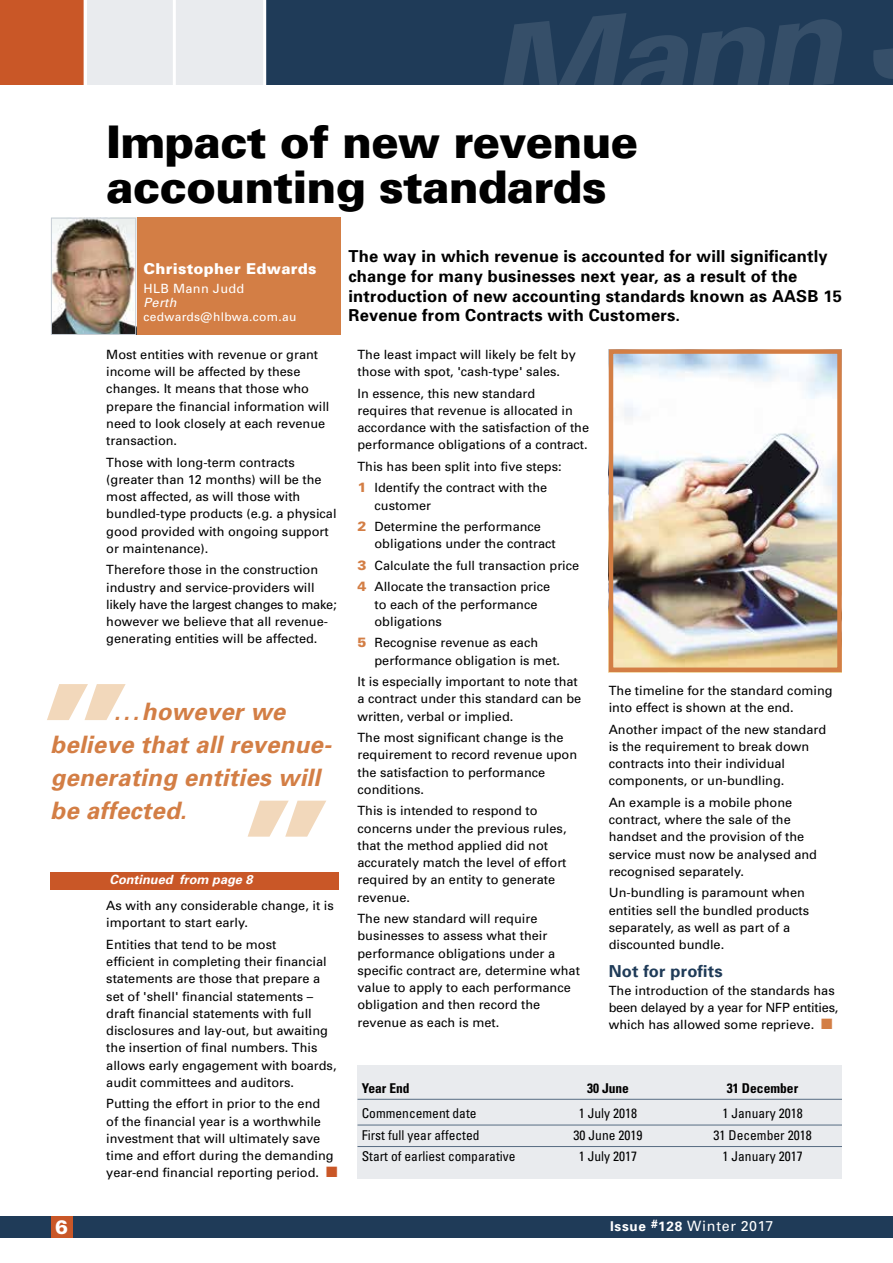
<style>
.page{position:relative;width:893px;height:1263px;background:#fff}
.page>*{position:absolute;margin:0;border:0;box-sizing:border-box;transform-origin:0 0}
.t1{font:900 expanded 150px "Univers";color:#f2d8bb}
.t2{font:italic 700 126.3px "Univers";color:#364f69;scale:1.09 1}
.t3{font:900 45px/45px "Univers";letter-spacing:-.02em;color:#000}
.t4{font:italic 700 24px/33px "Univers";letter-spacing:.01em;color:#d37e45}
.t5{font:900 19.5px "Zurich BT";color:#fff}
.t6{font:700 16.5px/19.8px "Univers";letter-spacing:.01em;color:#000}
.t7{font:700 16.5px "Univers";letter-spacing:.01em;color:#1f3b58}
.t8{font:900 15px "Univers";letter-spacing:.02em;color:#fff}
.t9{font:14.25px "Univers";letter-spacing:.05em;color:#fff}
.t10{font:condensed 13.5px "Univers";color:#000}
.t11{font:700 condensed 13.5px "Univers";color:#000}
.t12{font:12.75px/17.2px "Univers";color:#000}
.t13{font:italic 700 12.75px "Univers";color:#fff}
.t14{font:12.75px "Univers";letter-spacing:.025em;color:#fff}
.t15{font:italic 12.75px "Univers";letter-spacing:.025em;color:#fff}
.t16{font:12px "Univers";letter-spacing:.025em;color:#fff}
.s1{font-weight:900;font-size:13.5px;color:#d37e45}
.s2{color:#d37e45}
.s3{color:#c95727}
.s4{font-weight:700;font-size:13.5px}
</style>
<div class="page">
<div style="left:0;top:1216px;width:893px;height:21px;background:#1f3b58"></div>
<div style="left:51px;top:1216px;width:21px;height:21px;background:#c95727"></div>
<div style="left:87px;top:0;width:177px;height:85px;background:#e9ebee"></div>
<hr style="left:173px;top:0;width:3px;height:86px;background:#fff">
<div style="left:266px;top:0;width:627px;height:85px;background:#1f3b58"></div>
<div style="left:0;top:0;width:85px;height:85px;background:#c95727"></div>
<hr style="left:84px;top:0;width:3px;height:86px;background:#fff">
<hr style="left:263px;top:0;width:3px;height:85px;background:#fff">
<div style="left:357px;top:1065px;width:485px;height:114px;background:#e9ebee"></div>
<hr style="left:357px;top:1099px;width:485px;height:1px;background:#576c82">
<hr style="left:357px;top:1125px;width:485px;height:1px;background:#576c82">
<hr style="left:357px;top:1146px;width:485px;height:1px;background:#576c82">
<img style="left:53px;top:220px;width:81px;height:113px">
<div style="left:51px;top:218px;width:85px;height:117px;border:1px solid #c7ced5"></div>
<div style="left:137px;top:217px;width:204px;height:117px;background:#d37e45"></div>
<div style="left:50px;top:872px;width:288px;height:17px;background:#c95727"></div>
<img style="left:614px;top:354px;width:223px;height:313px">
<div style="left:609px;top:349px;width:233px;height:323px;border:4px solid #d37e45"></div>
<h2 class="t2" style="left:476px;top:-1px;width:327px;rotate:-6deg">Mann</h2>
<h3 class="t3" style="left:106px;top:119px;width:533px">Impact of new revenue accounting standards</h3>
<p class="t6" style="left:348px;top:246px;width:495px">The way in which revenue is accounted for will significantly change for many businesses next year, as a result of the introduction of new accounting standards known as AASB 15<br>Revenue from Contracts with Customers.</p>
<p class="t8" style="left:144px;top:259px;width:174px">Christopher Edwards</p>
<p class="t14" style="left:144px;top:281px;width:102px">HLB Mann Judd</p>
<p class="t15" style="left:144px;top:295px;width:35px">Perth</p>
<p class="t16" style="left:144px;top:310px;width:154px">cedwards@hlbwa.com.au</p>
<p class="t12" style="left:106px;top:346px;width:225px">Most entities with revenue or grant income will be affected by these changes. It means that those who prepare the financial information will need to look closely at each revenue transaction.</p>
<p class="t12" style="left:106px;top:454px;width:232px">Those with long-term contracts (greater than 12 months) will be the most affected, as will those with bundled-type products (e.g. a physical good provided with ongoing support or maintenance).</p>
<p class="t12" style="left:106px;top:561px;width:232px">Therefore those in the construction industry and service-providers will likely have the largest changes to make; however we believe that all revenue&shy;generating entities will be affected.</p>
<p class="t12" style="left:357px;top:346px;width:220px">The least impact will likely be felt by those with spot, 'cash-type' sales.</p>
<p class="t12" style="left:357px;top:385px;width:233px">In essence, this new standard<br>requires that revenue is allocated in accordance with the satisfaction of the performance obligations of a contract.</p>
<p class="t12" style="left:357px;top:456px;width:206px;line-height:21.5px">This has been split into five steps:<br><span class="s1">1</span> Identify the contract with the</p>
<p class="t12" style="left:357px;top:494px;width:185px;line-height:21.5px;text-indent:17px">customer<br><span class="s1">2</span> Determine the performance</p>
<p class="t12" style="left:357px;top:533px;width:223px;line-height:21.5px;text-indent:17px">obligations under the contract<br><span class="s1">3</span> Calculate the full transaction price<br><span class="s1">4</span> Allocate the transaction price</p>
<p class="t12" style="left:375px;top:596px;width:164px">to each of the performance obligations</p>
<p class="t12" style="left:375px;top:634px;width:187px;text-indent:-17px"><span class="s1">5</span> Recognise revenue as each performance obligation is met.</p>
<p class="t12" style="left:357px;top:673px;width:225px">It is especially important to note that a contract under this standard can be written, verbal or implied.</p>
<p class="t12" style="left:357px;top:729px;width:221px">The most significant change is the requirement to record revenue upon the satisfaction to performance conditions.</p>
<p class="t12" style="left:357px;top:802px;width:210px">This is intended to respond to concerns under the previous rules, that the method applied did not accurately match the level of effort required by an entity to generate revenue.</p>
<p class="t12" style="left:357px;top:910px;width:224px">The new standard will require businesses to assess what their performance obligations under a specific contract are, determine what value to apply to each performance obligation and then record the revenue as each is met.</p>
<h1 class="t1" style="left:36px;top:651px;width:102px">”</h1>
<p class="t12" style="left:609px;top:682px;width:225px">The timeline for the standard coming into effect is shown at the end.</p>
<p class="t12" style="left:609px;top:721px;width:219px">Another impact of the new standard is the requirement to break down contracts into their individual components, or un-bundling.</p>
<p class="t12" style="left:609px;top:794px;width:210px">An example is a mobile phone contract, where the sale of the handset and the provision of the service must now be analysed and recognised separately.</p>
<p class="t12" style="left:609px;top:884px;width:202px">Un-bundling is paramount when entities sell the bundled products separately, as well as part of a discounted bundle.</p>
<p class="t7" style="left:609px;top:962px;width:115px">Not for profits</p>
<p class="t12" style="left:609px;top:982px;width:231px">The introduction of the standards has been delayed by a year for NFP entities, which has allowed some reprieve. <span class="s2">■</span></p>
<h3 class="t4" style="left:51px;top:695px;width:283px;text-indent:63px">...however we believe that all revenue&shy;generating entities will be affected.</h3>
<h1 class="t1" style="left:237px;top:768px;width:102px">”</h1>
<p class="t13" style="left:109px;top:872px;width:145px">Continued from page 8</p>
<p class="t12" style="left:106px;top:897px;width:229px">As with any considerable change, it is important to start early.</p>
<p class="t12" style="left:106px;top:936px;width:232px">Entities that tend to be most<br>efficient in completing their financial statements are those that prepare a set of 'shell' financial statements – draft financial statements with full disclosures and lay-out, but awaiting the insertion of final numbers. This allows early engagement with boards, audit committees and auditors.</p>
<p class="t12" style="left:106px;top:1095px;width:233px">Putting the effort in prior to the end<br>of the financial year is a worthwhile investment that will ultimately save time and effort during the demanding year-end financial reporting period. <span class="s3">■</span></p>
<p class="t11" style="left:362px;top:1079px;width:49px">Year End</p>
<p class="t11" style="left:587px;top:1079px;width:43px">30 June</p>
<p class="t11" style="left:727px;top:1079px;width:73px">31 December</p>
<p class="t10" style="left:362px;top:1105px;width:116px">Commencement date</p>
<p class="t10" style="left:579px;top:1105px;width:60px">1 July 2018</p>
<p class="t10" style="left:722px;top:1105px;width:82px">1 January 2018</p>
<p class="t10" style="left:362px;top:1126px;width:119px">First full year affected</p>
<p class="t10" style="left:574px;top:1126px;width:70px">30 June 2019</p>
<p class="t10" style="left:713px;top:1126px;width:100px">31 December 2018</p>
<p class="t10" style="left:362px;top:1148px;width:155px">Start of earliest comparative</p>
<p class="t10" style="left:579px;top:1148px;width:60px">1 July 2017</p>
<p class="t10" style="left:722px;top:1148px;width:82px">1 January 2017</p>
<h3 class="t5" style="left:55px;top:1215px;width:14px">6</h3>
<p class="t9" style="left:610px;top:1217px;width:165px"><span class="s4">Issue</span> <sup>#</sup><span class="s4">128</span> Winter 2017</p>
</div>
